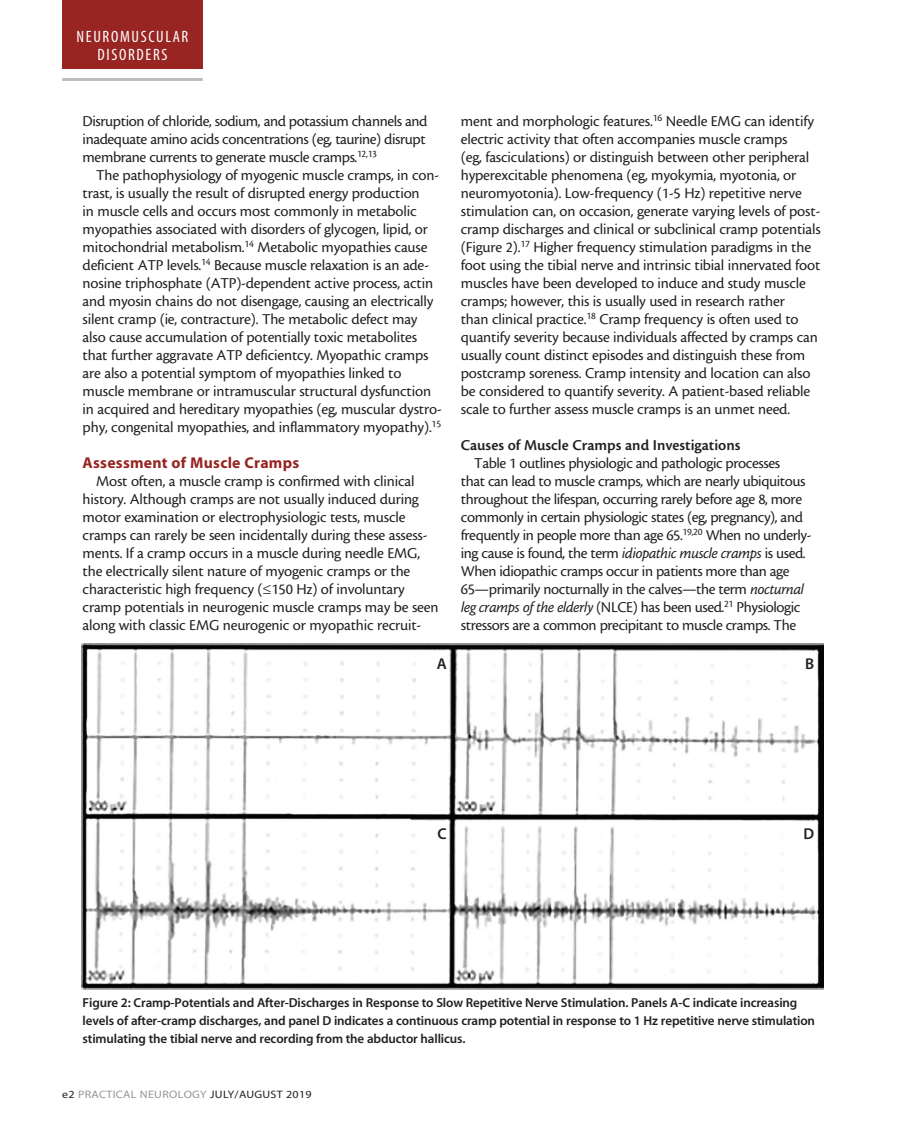
<style>
.page{position:relative;width:905px;height:1134px;background:#fff}
.page>*{position:absolute;margin:0;border:0;box-sizing:border-box;transform-origin:0 0}
.t1{font:16.5px/18.3px "Myriad MM 400 300";letter-spacing:.1em;color:#fff;text-align:center}
.body{font:15.75px/18px "Cronos MM 408 10";letter-spacing:-.01em;color:#231f20}
.Subhead_2{font:15.75px "Cronos MM 574 10";color:#231f20}
.subhead{font:15.75px "Myriad MM 700 600";letter-spacing:.015em;color:#982522}
.t2{font:15.75px "Myriad MM 565 600";color:#231f20}
.t3{font:13.05px/18px "Myriad MM 565 600";letter-spacing:-.01em;color:#231f20}
.t4{font:10.8px "Myriad MM 400 600";letter-spacing:.025em;color:#939598;scale:1.11 1}
.s1{font-family:"Minion Pro"}
.s2{font-family:"Cronos MM It 408 10"}
.s3{color:#231f20}
</style>
<div class="page">
<div style="left:62px;top:0;width:141px;height:69px;background:#982522"></div>
<hr style="left:62px;top:78px;width:141px;height:3px;background:#bcbdc0">
<img style="left:81px;top:643px;width:743px;height:347px">
<p class="t1" style="left:77px;top:28px;width:113px">NEUROMUSCULAR<br>DISORDERS</p>
<p class="body" style="left:83px;top:112px;width:346px;text-align:justify">Disruption of chloride, sodium, and potassium channels and inadequate amino acids concentrations (eg, taurine) disrupt membrane currents to generate muscle cramps.<sup>12,13</sup></p>
<p class="body" style="left:83px;top:166px;width:360px;text-indent:14px">The pathophysiology of myogenic muscle cramps, in con&shy;trast, is usually the result of disrupted energy production<br>in muscle cells and occurs most commonly in metabolic myopathies associated with disorders of glycogen, lipid, or mitochondrial metabolism.<sup>14</sup> Metabolic myopathies cause deficient ATP levels.<sup>14</sup> Because muscle relaxation is an ade&shy;nosine triphosphate (ATP)-dependent active process, actin and myosin chains do not disengage, causing an electrically silent cramp (ie, contracture). The metabolic defect may also cause accumulation of potentially toxic metabolites that further aggravate ATP deficientcy. Myopathic cramps are also a potential symptom of myopathies linked to muscle membrane or intramuscular structural dysfunction in acquired and hereditary myopathies (eg, muscular dystro&shy;phy, congenital myopathies, and inflammatory myopathy).<sup>15</sup></p>
<p class="subhead" style="left:83px;top:455px;width:218px">Assessment of Muscle Cramps</p>
<p class="body" style="left:83px;top:472px;width:357px;text-indent:14px">Most often, a muscle cramp is confirmed with clinical history. Although cramps are not usually induced during motor examination or electrophysiologic tests, muscle cramps can rarely be seen incidentally during these assess&shy;ments. If a cramp occurs in a muscle during needle EMG, the electrically silent nature of myogenic cramps or the characteristic high frequency (<span class="s1">≤</span>150 Hz) of involuntary cramp potentials in neurogenic muscle cramps may be seen along with classic EMG neurogenic or myopathic recruit-</p>
<p class="t2" style="left:437px;top:656px;width:12px">A</p>
<p class="body" style="left:461px;top:112px;width:361px">ment and morphologic features.<sup>16</sup> Needle EMG can identify electric activity that often accompanies muscle cramps<br>(eg, fasciculations) or distinguish between other peripheral hyperexcitable phenomena (eg, myokymia, myotonia, or neuromyotonia). Low-frequency (1-5 Hz) repetitive nerve stimulation can, on occasion, generate varying levels of post&shy;cramp discharges and clinical or subclinical cramp potentials (Figure 2).<sup>17</sup> Higher frequency stimulation paradigms in the foot using the tibial nerve and intrinsic tibial innervated foot muscles have been developed to induce and study muscle cramps; however, this is usually used in research rather<br>than clinical practice.<sup>18</sup> Cramp frequency is often used to quantify severity because individuals affected by cramps can usually count distinct episodes and distinguish these from postcramp soreness. Cramp intensity and location can also be considered to quantify severity. A patient-based reliable scale to further assess muscle cramps is an unmet need.</p>
<p class="Subhead_2" style="left:461px;top:437px;width:281px">Causes of Muscle Cramps and Investigations</p>
<p class="body" style="left:461px;top:454px;width:352px;text-indent:14px">Table 1 outlines physiologic and pathologic processes<br>that can lead to muscle cramps, which are nearly ubiquitous throughout the lifespan, occurring rarely before age 8, more commonly in certain physiologic states (eg, pregnancy), and frequently in people more than age 65.<sup>19,20</sup> When no underly&shy;ing cause is found, the term <span class="s2">idiopathic muscle cramps</span> is used.<br>When idiopathic cramps occur in patients more than age 65—primarily nocturnally in the calves—the term <span class="s2">nocturnal leg cramps of the elderly</span> (NLCE) has been used.<sup>21</sup> Physiologic stressors are a common precipitant to muscle cramps. The</p>
<p class="t2" style="left:805px;top:656px;width:11px">B</p>
<p class="t2" style="left:437px;top:826px;width:11px">C</p>
<p class="t2" style="left:803px;top:826px;width:12px">D</p>
<p class="t3" style="left:83px;top:994px;width:734px">Figure 2: Cramp-Potentials and After-Discharges in Response to Slow Repetitive Nerve Stimulation. Panels A-C indicate increasing levels of after-cramp discharges, and panel D indicates a continuous cramp potential in response to 1 Hz repetitive nerve stimulation stimulating the tibial nerve and recording from the abductor hallicus.</p>
<p class="t4" style="left:62px;top:1089px;width:226px"><span class="s3">e2</span> PRACTICAL NEUROLOGY <span class="s3">JULY/AUGUST 2019</span></p>
</div>
